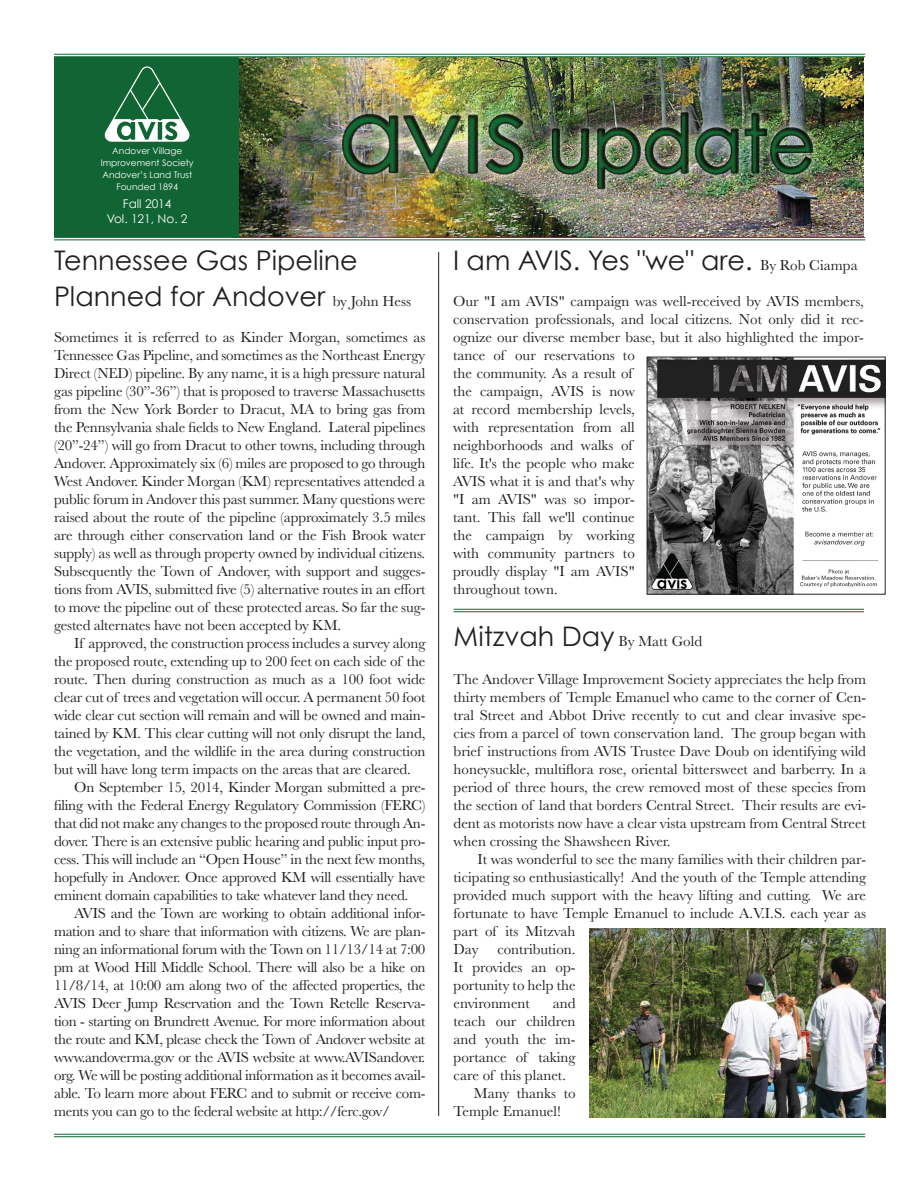
<style>
.page{position:relative;width:918px;height:1188px;background:#fff}
.page>*{position:absolute;margin:0;border:0;box-sizing:border-box;transform-origin:0 0}
.t1{font:27px/36px "Century Gothic";color:#231f20}
.t2{font:15px/18px "Baskerville";color:#231f20;text-align:justify}
.t3{font:12px "Century Gothic";color:#fff}
.t4{font:9px "Century Gothic";color:#fff}
.s1{font-family:"Baskerville";font-size:15px}
</style>
<div class="page">
<hr style="left:54px;top:1134px;width:811px;height:1px;background:#116534">
<hr style="left:54px;top:1136px;width:811px;height:1px;background:#116534">
<img style="left:238px;top:57px;width:626px;height:180px">
<div style="left:54px;top:57px;width:184px;height:180px;background:#116534"></div>
<hr style="left:54px;top:237px;width:811px;height:1px;background:#116534">
<hr style="left:54px;top:240px;width:811px;height:1px;background:#116534">
<hr style="left:54px;top:54px;width:811px;height:1px;background:#116534">
<hr style="left:54px;top:56px;width:811px;height:1px;background:#116534">
<svg style="left:104px;top:66px;width:86px;height:76px"></svg>
<hr style="left:454px;top:609px;width:410px;height:1px;background:#116534">
<hr style="left:454px;top:611px;width:410px;height:1px;background:#116534">
<img style="left:649px;top:359px;width:234px;height:233px">
<div style="left:647px;top:357px;width:238px;height:237px;border:1px solid #231f20"></div>
<hr style="left:438px;top:252px;width:1px;height:864px;background:#231f20">
<img style="left:590px;top:928px;width:296px;height:190px">
<p class="t4" style="left:112px;top:145px;width:72px">Andover Village</p>
<p class="t4" style="left:101px;top:157px;width:95px">Improvement Society</p>
<p class="t4" style="left:102px;top:169px;width:91px">Andover’s Land Trust</p>
<p class="t4" style="left:116px;top:181px;width:63px">Founded 1894</p>
<p class="t3" style="left:123px;top:196px;width:50px">Fall 2014</p>
<p class="t3" style="left:107px;top:211px;width:82px">Vol. 121, No. 2</p>
<p class="t1" style="left:54px;top:242px;width:359px">Tennessee Gas Pipeline<br>Planned for Andover <span class="s1">by John Hess</span></p>
<p class="t2" style="left:54px;top:328px;width:373px">Sometimes it is referred to as Kinder Morgan, sometimes as Tennessee Gas Pipeline, and sometimes as the Northeast Energy Direct (NED) pipeline. By any name, it is a high pressure natural gas pipeline (30”-36”) that is proposed to traverse Massachusetts from the New York Border to Dracut, MA to bring gas from the Pennsylvania shale fields to New England. Lateral pipelines (20”-24”) will go from Dracut to other towns, including through Andover. Approximately six (6) miles are proposed to go through West Andover. Kinder Morgan (KM) representatives attended a public forum in Andover this past summer. Many questions were raised about the route of the pipeline (approximately 3.5 miles are through either conservation land or the Fish Brook water supply) as well as through property owned by individual citizens.<br>Subsequently the Town of Andover, with support and sugges&shy;tions from AVIS, submitted five (5) alternative routes in an effort to move the pipeline out of these protected areas. So far the sug&shy;gested alternates have not been accepted by KM.</p>
<p class="t2" style="left:54px;top:634px;width:373px;text-indent:20px">If approved, the construction process includes a survey along the proposed route, extending up to 200 feet on each side of the route. Then during construction as much as a 100 foot wide clear cut of trees and vegetation will occur. A permanent 50 foot wide clear cut section will remain and will be owned and main&shy;tained by KM. This clear cutting will not only disrupt the land, the vegetation, and the wildlife in the area during construction but will have long term impacts on the areas that are cleared.</p>
<p class="t2" style="left:54px;top:778px;width:373px;text-indent:20px">On September 15, 2014, Kinder Morgan submitted a pre&shy;filing with the Federal Energy Regulatory Commission (FERC) that did not make any changes to the proposed route through An&shy;dover. There is an extensive public hearing and public input pro&shy;cess. This will include an “Open House” in the next few months, hopefully in Andover. Once approved KM will essentially have eminent domain capabilities to take whatever land they need.</p>
<p class="t2" style="left:54px;top:904px;width:373px;text-indent:20px">AVIS and the Town are working to obtain additional infor&shy;mation and to share that information with citizens. We are plan&shy;ning an informational forum with the Town on 11/13/14 at 7:00 pm at Wood Hill Middle School. There will also be a hike on 11/8/14, at 10:00 am along two of the affected properties, the AVIS Deer Jump Reservation and the Town Retelle Reserva&shy;tion - starting on Brundrett Avenue. For more information about the route and KM, please check the Town of Andover website at www.andoverma.gov or the AVIS website at www.AVISandover. org. We will be posting additional information as it becomes avail&shy;able. To learn more about FERC and to submit or receive com&shy;ments you can go to the federal website at http://ferc.gov/</p>
<p class="t1" style="left:453px;top:242px;width:406px">I am AVIS. Yes "we" are. <span class="s1">By Rob Ciampa</span></p>
<p class="t2" style="left:453px;top:292px;width:413px;text-align:left">Our "I am AVIS" campaign was well-received by AVIS members, conservation professionals, and local citizens. Not only did it rec&shy;ognize our diverse member base, but it also highlighted the impor&shy;tance of our reservations to<br>the community. As a result of<br>the campaign, AVIS is now<br>at record membership levels,<br>with representation from all<br>neighborhoods and walks of<br>life. It's the people who make<br>AVIS what it is and that's why<br>"I am AVIS" was so impor-<br>tant. This fall we'll continue<br>the campaign by working<br>with community partners to<br>proudly display "I am AVIS"<br>throughout town.</p>
<p class="t1" style="left:454px;top:617px;width:250px">Mitzvah Day <span class="s1">By Matt Gold</span></p>
<p class="t2" style="left:454px;top:670px;width:414px">The Andover Village Improvement Society appreciates the help from thirty members of Temple Emanuel who came to the corner of Cen&shy;tral Street and Abbot Drive recently to cut and clear invasive spe&shy;cies from a parcel of town conservation land. The group began with brief instructions from AVIS Trustee Dave Doub on identifying wild honeysuckle, multiflora rose, oriental bittersweet and barberry. In a period of three hours, the crew removed most of these species from the section of land that borders Central Street. Their results are evi&shy;dent as motorists now have a clear vista upstream from Central Street when crossing the Shawsheen River.</p>
<p class="t2" style="left:454px;top:850px;width:414px;text-align:left;text-indent:24px">It was wonderful to see the many families with their children par&shy;ticipating so enthusiastically! And the youth of the Temple attending provided much support with the heavy lifting and cutting. We are fortunate to have Temple Emanuel to include A.V.I.S. each year as part of its Mitzvah<br>Day contribution.<br>It provides an op-<br>portunity to help the<br>environment</p>
<p class="t2" style="left:454px;top:994px;width:123px;text-indent:99px">and teach our children and youth the im&shy;portance of taking care of this planet.</p>
<p class="t2" style="left:454px;top:1084px;width:123px;text-indent:20px">Many thanks to<br>Temple Emanuel!</p>
</div>
